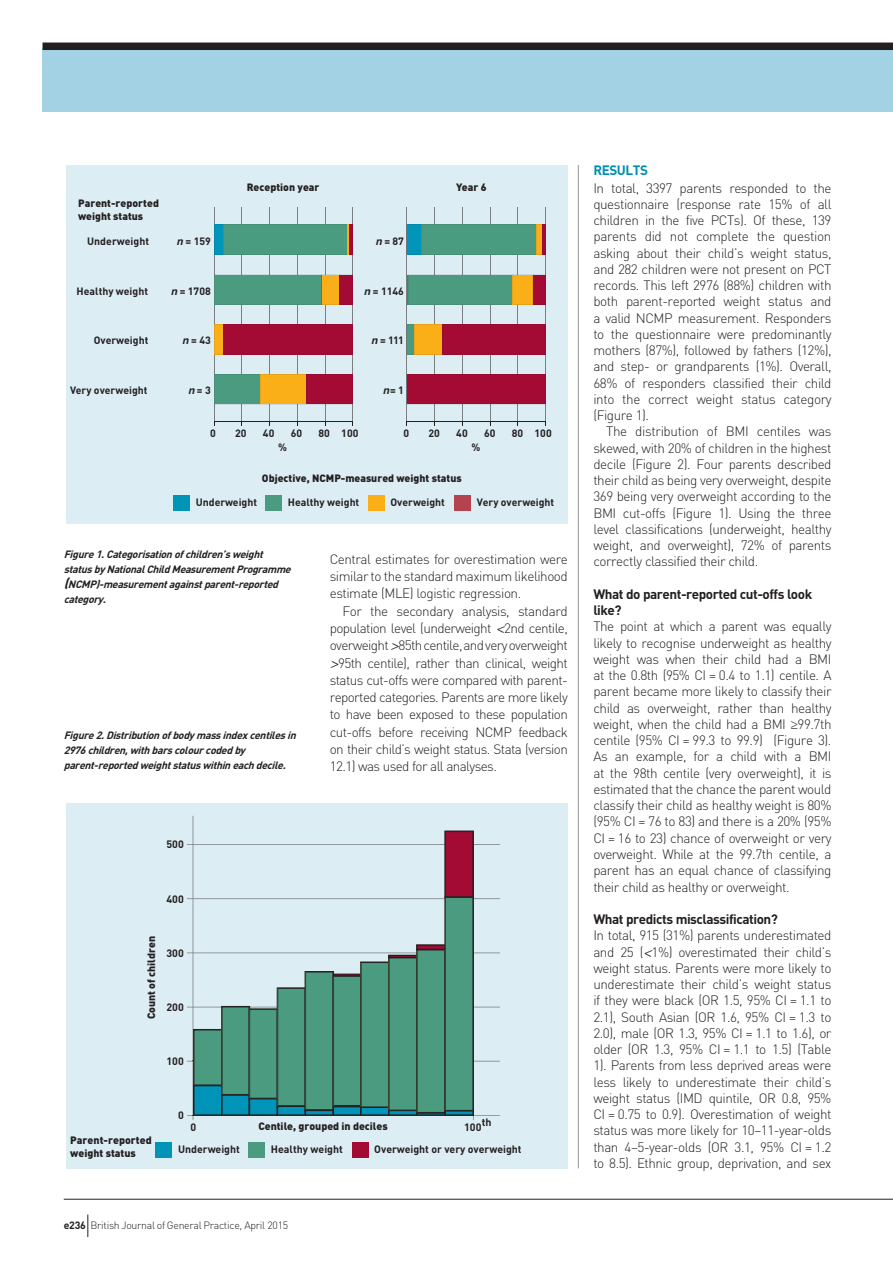
<style>
.page{position:relative;width:893px;height:1263px;background:#fff}
.page>*{position:absolute;margin:0;border:0;box-sizing:border-box;transform-origin:0 0}
.t1{font:300 13.5px/16.2px "DIN";letter-spacing:-.035em;color:#231f20;text-align:justify}
.t2{font:700 13.5px/16.2px "DIN";letter-spacing:-.035em;color:#231f20}
.t3{font:700 13.5px "DIN";letter-spacing:-.035em;color:#008fb3}
.t4{font:700 10.65px "DIN";color:#231f20}
.t5{font:900 10.65px/12.8px "DIN";letter-spacing:-.005em;color:#231f20}
.t6{font:italic 700 10.5px/15px "DIN";color:#231f20}
.t7{font:700 10.5px "DIN";color:#231f20}
.t8{font:900 10.5px/12.6px "DIN";color:#231f20}
.t9{font:300 10.5px "DIN";letter-spacing:-.025em;color:#231f20}
.s1{font-family:"Helvetica";font-style:italic}
.s2{font-size:13.5px}
.s3{font-weight:700}
.s4{font-family:"Helvetica"}
</style>
<div class="page">
<hr style="left:578px;top:165px;width:1px;height:1003px;background:#939598">
<hr style="left:64px;top:1199px;width:829px;height:1px;background:#231f20">
<svg style="left:87px;top:1214px;width:1px;height:23px"></svg>
<div style="left:43px;top:48px;width:850px;height:64px;background:#a2d2e3"></div>
<div style="left:66px;top:803px;width:502px;height:365px;background:#dcedf3"></div>
<div style="left:156px;top:1142px;width:16px;height:15px;background:#0095b8"></div>
<div style="left:248px;top:1142px;width:17px;height:15px;background:#4b9b81"></div>
<div style="left:352px;top:1142px;width:16px;height:15px;background:#a30a34"></div>
<svg style="left:187px;top:816px;width:313px;height:304px"></svg>
<div style="left:66px;top:165px;width:502px;height:358px;background:#dcedf3"></div>
<hr style="left:214px;top:207px;width:1px;height:215px;background:#787e81">
<hr style="left:241px;top:207px;width:1px;height:215px;background:#787e81">
<hr style="left:269px;top:207px;width:1px;height:215px;background:#787e81">
<hr style="left:297px;top:207px;width:1px;height:215px;background:#787e81">
<hr style="left:325px;top:207px;width:1px;height:215px;background:#787e81">
<hr style="left:353px;top:207px;width:1px;height:215px;background:#787e81">
<hr style="left:406px;top:207px;width:1px;height:215px;background:#787e81">
<hr style="left:434px;top:207px;width:1px;height:215px;background:#787e81">
<hr style="left:462px;top:207px;width:1px;height:215px;background:#787e81">
<hr style="left:490px;top:207px;width:1px;height:215px;background:#787e81">
<hr style="left:518px;top:207px;width:1px;height:215px;background:#787e81">
<hr style="left:545px;top:207px;width:1px;height:215px;background:#787e81">
<svg style="left:214px;top:374px;width:139px;height:30px;background:#a17044"></svg>
<svg style="left:214px;top:324px;width:139px;height:30px;background:#a71432"></svg>
<svg style="left:214px;top:275px;width:139px;height:29px;background:#698e6c"></svg>
<svg style="left:214px;top:225px;width:139px;height:30px;background:#4a9680"></svg>
<div style="left:407px;top:374px;width:139px;height:30px;background:#a30a34"></div>
<svg style="left:407px;top:324px;width:139px;height:30px;background:#af3232"></svg>
<svg style="left:407px;top:275px;width:139px;height:29px;background:#6c906a"></svg>
<svg style="left:407px;top:225px;width:139px;height:30px;background:#4d967f"></svg>
<hr style="left:214px;top:421px;width:139px;height:1px;background:#231f20">
<hr style="left:407px;top:421px;width:139px;height:1px;background:#231f20">
<div style="left:174px;top:495px;width:16px;height:15px;background:#0095b8"></div>
<div style="left:266px;top:495px;width:16px;height:15px;background:#4b9b81"></div>
<div style="left:368px;top:495px;width:16px;height:15px;background:#faaf18"></div>
<div style="left:455px;top:495px;width:16px;height:15px;background:#b4424f"></div>
<div style="left:43px;top:43px;width:850px;height:7px;background:#231f20"></div>
<p class="t8" style="left:78px;top:196px;width:82px">Parent-reported weight status</p>
<p class="t7" style="left:87px;top:234px;width:63px">Underweight</p>
<p class="t7" style="left:177px;top:234px;width:36px"><span class="s1">n</span> = 159</p>
<p class="t8" style="left:247px;top:181px;width:74px">Reception year</p>
<p class="t8" style="left:456px;top:181px;width:32px">Year 6</p>
<p class="t7" style="left:375px;top:234px;width:30px"><span class="s1">n</span> = 87</p>
<p class="t7" style="left:77px;top:284px;width:73px">Healthy weight</p>
<p class="t7" style="left:94px;top:334px;width:56px">Overweight</p>
<p class="t7" style="left:70px;top:384px;width:79px">Very overweight</p>
<p class="t7" style="left:171px;top:284px;width:42px"><span class="s1">n</span> = 1708</p>
<p class="t7" style="left:364px;top:284px;width:42px"><span class="s1">n</span> = 1146</p>
<p class="t7" style="left:182px;top:334px;width:30px"><span class="s1">n</span> = 43</p>
<p class="t7" style="left:371px;top:334px;width:34px"><span class="s1">n</span> = 111</p>
<p class="t7" style="left:188px;top:384px;width:24px"><span class="s1">n</span> = 3</p>
<p class="t7" style="left:383px;top:384px;width:23px"><span class="s1">n</span> = 1</p>
<p class="t7" style="left:210px;top:427px;width:7px">0</p>
<p class="t7" style="left:235px;top:427px;width:13px">20</p>
<p class="t7" style="left:263px;top:427px;width:13px">40</p>
<p class="t7" style="left:291px;top:427px;width:13px">60</p>
<p class="t7" style="left:318px;top:427px;width:41px">80 100</p>
<p class="t7" style="left:403px;top:427px;width:7px">0</p>
<p class="t7" style="left:428px;top:427px;width:13px">20</p>
<p class="t7" style="left:456px;top:427px;width:13px">40</p>
<p class="t7" style="left:484px;top:427px;width:13px">60</p>
<p class="t7" style="left:512px;top:427px;width:41px">80 100</p>
<p class="t7" style="left:278px;top:440px;width:10px">%</p>
<p class="t7" style="left:471px;top:440px;width:10px">%</p>
<p class="t8" style="left:262px;top:472px;width:201px">Objective, NCMP-measured weight status</p>
<p class="t7" style="left:196px;top:495px;width:63px">Underweight</p>
<p class="t7" style="left:288px;top:495px;width:73px">Healthy weight</p>
<p class="t7" style="left:390px;top:495px;width:56px">Overweight</p>
<p class="t7" style="left:477px;top:495px;width:79px">Very overweight</p>
<p class="t6" style="left:64px;top:546px;width:232px">Figure1.Categorisationofchildren’sweight statusby NationalChildMeasurementProgramme <span class="s2">(</span>NCMP)-measurementagainstparent-reported category.</p>
<p class="t6" style="left:64px;top:727px;width:237px">Figure2.Distributionofbody massindexcentilesin<br>2976children,withbarscolourcodedby parent-reportedweightstatuswithineachdecile.</p>
<p class="t4" style="left:166px;top:837px;width:19px">500</p>
<p class="t4" style="left:166px;top:892px;width:19px">400</p>
<p class="t5" style="left:144px;top:1019px;width:85px;rotate:-90deg">Count of children</p>
<p class="t4" style="left:166px;top:946px;width:19px">300</p>
<p class="t4" style="left:166px;top:1000px;width:19px">200</p>
<p class="t4" style="left:166px;top:1054px;width:19px">100</p>
<p class="t1" style="left:330px;top:550px;width:240px;line-height:17.2px">Central estimates for overestimation were similar to the standard maximum likelihood estimate (MLE) logistic regression.</p>
<p class="t1" style="left:330px;top:602px;width:240px;line-height:17.2px;text-indent:13px">For the secondary analysis, standard population level (underweight <span class="s1">&lt;</span>2nd centile, overweight <span class="s1">&gt;</span>85th centile, and very overweight <span class="s1">&gt;</span>95th centile), rather than clinical, weight status cut-offs were compared with parent&shy;reported categories. Parents are more likely to have been exposed to these population cut-offs before receiving NCMP feedback on their child’s weight status. Stata (version 12.1) was used for all analyses.</p>
<p class="t4" style="left:178px;top:1108px;width:7px">0</p>
<p class="t4" style="left:190px;top:1120px;width:7px">0</p>
<p class="t4" style="left:464px;top:1120px;width:29px">100th</p>
<p class="t5" style="left:258px;top:1120px;width:131px">Centile, grouped in deciles</p>
<p class="t5" style="left:70px;top:1133px;width:83px">Parent-reported weight status</p>
<p class="t4" style="left:178px;top:1142px;width:63px">Underweight</p>
<p class="t4" style="left:271px;top:1142px;width:73px">Healthy weight</p>
<p class="t4" style="left:374px;top:1142px;width:149px">Overweight or very overweight</p>
<p class="t9" style="left:64px;top:1219px;width:226px"><span class="s3">e236</span> British Journal of General Practice, April 2015</p>
<p class="t3" style="left:593px;top:161px;width:56px">RESULTS</p>
<p class="t1" style="left:593px;top:179px;width:240px">In total, 3397 parents responded to the questionnaire (response rate 15% of all children in the five PCTs). Of these, 139 parents did not complete the question asking about their child’s weight status, and 282 children were not present on PCT records. This left 2976 (88%) children with both parent-reported weight status and a valid NCMP measurement. Responders to the questionnaire were predominantly mothers (87%), followed by fathers (12%), and step- or grandparents (1%). Overall, 68% of responders classified their child into the correct weight status category (Figure 1).</p>
<p class="t1" style="left:593px;top:423px;width:240px;text-indent:13px">The distribution of BMI centiles was skewed, with 20% of children in the highest decile (Figure 2). Four parents described their child as being very overweight, despite 369 being very overweight according to the BMI cut-offs (Figure 1). Using the three level classifications (underweight, healthy weight, and overweight), 72% of parents correctly classified their child.</p>
<p class="t2" style="left:593px;top:585px;width:220px">What do parent-reported cut-offs look like?</p>
<p class="t1" style="left:593px;top:618px;width:240px">The point at which a parent was equally likely to recognise underweight as healthy weight was when their child had a BMI at the 0.8th (95% CI = 0.4 to 1.1) centile. A parent became more likely to classify their child as overweight, rather than healthy weight, when the child had a BMI <span class="s4">≥</span>99.7th centile (95% CI = 99.3 to 99.9) (Figure 3).<br>As an example, for a child with a BMI at the 98th centile (very overweight), it is estimated that the chance the parent would classify their child as healthy weight is 80% (95% CI = 76 to 83) and there is a 20% (95% CI = 16 to 23) chance of overweight or very overweight. While at the 99.7th centile, a parent has an equal chance of classifying their child as healthy or overweight.</p>
<p class="t2" style="left:593px;top:910px;width:186px">What predicts misclassification?</p>
<p class="t1" style="left:593px;top:927px;width:240px">In total, 915 (31%) parents underestimated and 25 (<span class="s1">&lt;</span>1%) overestimated their child’s weight status. Parents were more likely to underestimate their child’s weight status if they were black (OR 1.5, 95% CI = 1.1 to 2.1), South Asian (OR 1.6, 95% CI = 1.3 to 2.0), male (OR 1.3, 95% CI = 1.1 to 1.6), or older (OR 1.3, 95% CI = 1.1 to 1.5) (Table 1). Parents from less deprived areas were less likely to underestimate their child’s weight status (IMD quintile, OR 0.8, 95% CI = 0.75 to 0.9). Overestimation of weight status was more likely for 10–11-year-olds than 4–5-year-olds (OR 3.1, 95% CI = 1.2 to 8.5). Ethnic group, deprivation, and sex</p>
</div>
